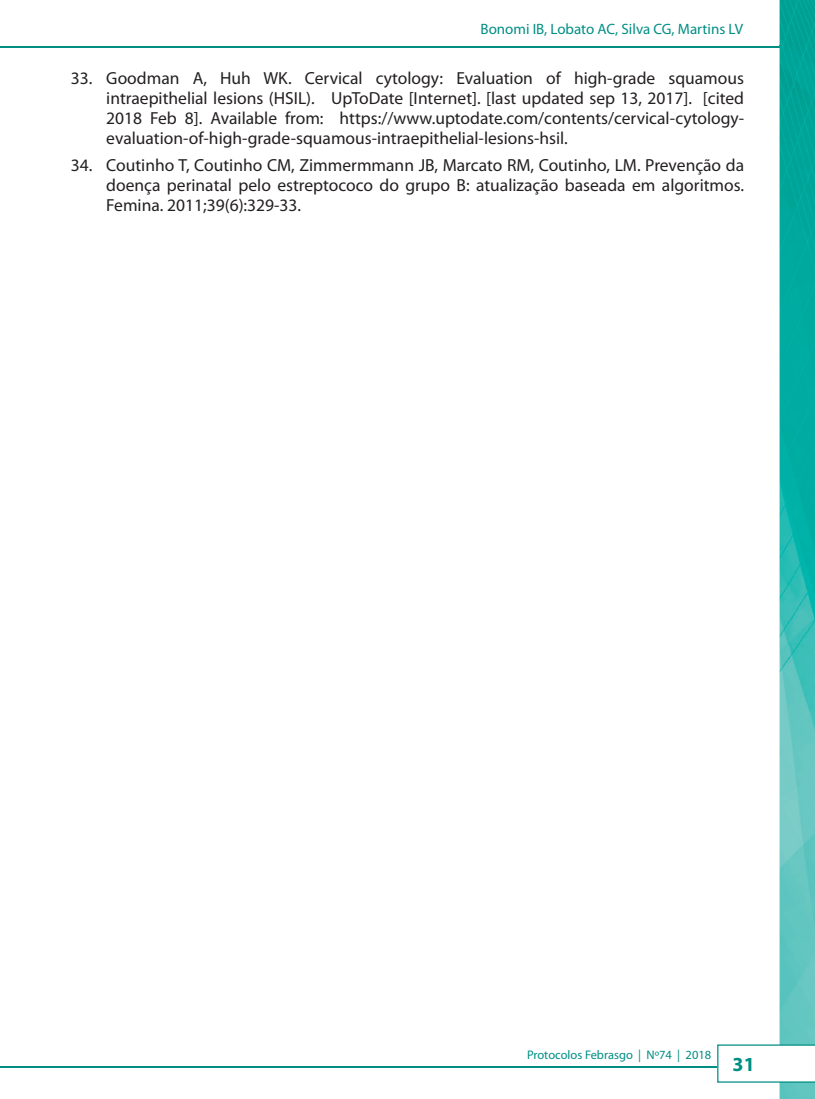
<style>
.page{position:relative;width:815px;height:1099px;background:#fff}
.page>*{position:absolute;margin:0;border:0;box-sizing:border-box;transform-origin:0 0}
.t1{font:700 20px "Myriad Pro";color:#008e84}
.t2{font:17.5px/20px "Myriad Pro";color:#231f20;text-align:justify}
.t3{font:15px "Myriad Pro";color:#008e84}
.t4{font:12.5px "Myriad Pro";color:#008e84}
</style>
<div class="page">
<hr style="left:0;top:1065px;width:815px;height:2px;background:#008e84">
<hr style="left:0;top:46px;width:815px;height:1px;background:#008e84">
<img style="left:780px;top:0;width:35px;height:1098px">
<img style="left:780px;top:46px;width:35px;height:1px">
<svg style="left:717px;top:1044px;width:98px;height:38px"></svg>
<p class="t3" style="left:481px;top:19px;width:264px">Bonomi IB, Lobato AC, Silva CG, Martins LV</p>
<p class="t2" style="left:106px;top:68px;width:639px;text-indent:-35px">33. Goodman A, Huh WK. Cervical cytology: Evaluation of high-grade squamous intraepithelial lesions (HSIL). UpToDate [Internet]. [last updated sep 13, 2017]. [cited 2018 Feb 8]. Available from: https://www.uptodate.com/contents/cervical-cytology&shy;evaluation-of-high-grade-squamous-intraepithelial-lesions-hsil.</p>
<p class="t2" style="left:106px;top:155px;width:639px;text-indent:-35px">34. Coutinho T, Coutinho CM, Zimmermmann JB, Marcato RM, Coutinho, LM. Prevenção da doença perinatal pelo estreptococo do grupo B: atualização baseada em algoritmos.<br>Femina. 2011;39(6):329-33.</p>
<p class="t4" style="left:527px;top:1047px;width:186px">Protocolos Febrasgo | Nº74 | 2018</p>
<p class="t1" style="left:733px;top:1051px;width:24px">31</p>
</div>
